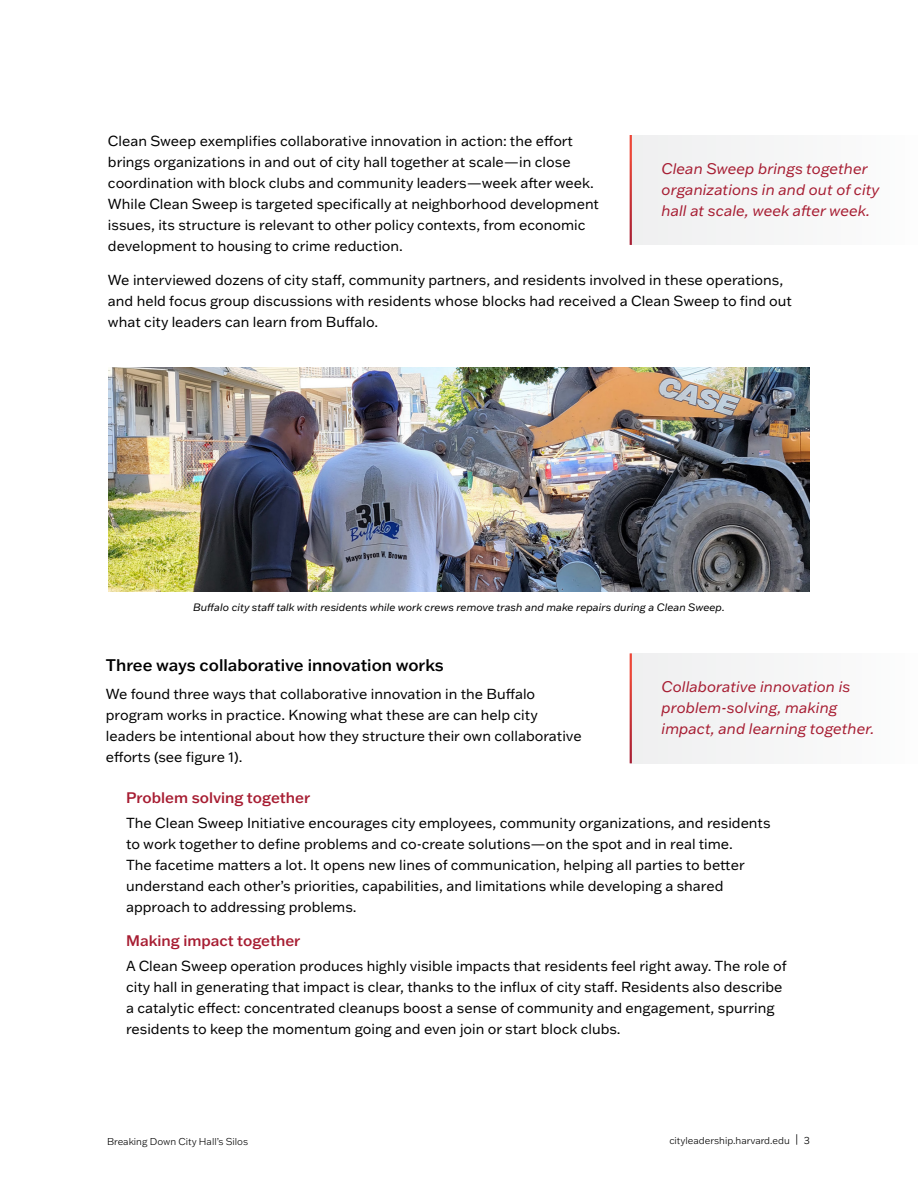
<style>
.page{position:relative;width:918px;height:1188px;background:#fff}
.page>*{position:absolute;margin:0;border:0;box-sizing:border-box;transform-origin:0 0}
.Body_Header{font:500 16.5px "Franklin Gothic ATF";color:#000}
.t1{font:italic 15px/21px "Franklin Gothic ATF";color:#a71d32}
.Body_Sub_Headers_-_INDENT_RED{font:500 15px "Franklin Gothic ATF";color:#a71d32}
.Body{font:14.25px/21px "Franklin Gothic ATF";color:#000}
.Body-2{font:italic 10.5px "Franklin Gothic ATF";color:#000}
.t2{font:300 9.75px "Franklin Gothic ATF";color:#000}
.s1{font-size:10.5px}
</style>
<div class="page">
<div style="left:631px;top:653px;width:287px;height:110px;background:#f5f6f6"></div>
<hr style="left:630px;top:653px;width:2px;height:110px;background:#fff">
<div style="left:631px;top:135px;width:287px;height:110px;background:#f5f6f6"></div>
<hr style="left:630px;top:135px;width:2px;height:110px;background:#fff">
<img style="left:108px;top:367px;width:701px;height:225px">
<p class="Body" style="left:108px;top:130px;width:493px">Clean Sweep exemplifies collaborative innovation in action: the effort brings organizations in and out of city hall together at scale—in close coordination with block clubs and community leaders—week after week.<br>While Clean Sweep is targeted specifically at neighborhood development issues, its structure is relevant to other policy contexts, from economic development to housing to crime reduction.</p>
<p class="Body" style="left:108px;top:269px;width:686px">We interviewed dozens of city staff, community partners, and residents involved in these operations, and held focus group discussions with residents whose blocks had received a Clean Sweep to find out what city leaders can learn from Buffalo.</p>
<p class="t1" style="left:662px;top:157px;width:220px">Clean Sweep brings together organizations in and out of city hall at scale, week after week.</p>
<p class="Body-2" style="left:193px;top:600px;width:533px">Buffalo city staff talk with residents while work crews remove trash and make repairs during a Clean Sweep.</p>
<h2 class="Body_Header" style="left:106px;top:654px;width:340px">Three ways collaborative innovation works</h2>
<p class="Body" style="left:106px;top:683px;width:477px">We found three ways that collaborative innovation in the Buffalo program works in practice. Knowing what these are can help city leaders be intentional about how they structure their own collaborative efforts (see figure 1).</p>
<h3 class="Body_Sub_Headers_-_INDENT_RED" style="left:126px;top:788px;width:186px">Problem solving together</h3>
<p class="Body" style="left:126px;top:812px;width:646px">The Clean Sweep Initiative encourages city employees, community organizations, and residents to work together to define problems and co-create solutions—on the spot and in real time.<br>The facetime matters a lot. It opens new lines of communication, helping all parties to better understand each other’s priorities, capabilities, and limitations while developing a shared approach to addressing problems.</p>
<h3 class="Body_Sub_Headers_-_INDENT_RED" style="left:126px;top:931px;width:176px">Making impact together</h3>
<p class="Body" style="left:126px;top:955px;width:662px">A Clean Sweep operation produces highly visible impacts that residents feel right away. The role of city hall in generating that impact is clear, thanks to the influx of city staff. Residents also describe a catalytic effect: concentrated cleanups boost a sense of community and engagement, spurring residents to keep the momentum going and even join or start block clubs.</p>
<p class="t1" style="left:662px;top:676px;width:214px">Collaborative innovation is problem-solving, making impact, and learning together.</p>
<p class="t2" style="left:107px;top:1135px;width:143px">Breaking Down City Hall’s Silos</p>
<p class="t2" style="left:669px;top:1134px;width:142px">cityleadership.harvard.edu <span class="s1">| 3</span></p>
</div>
